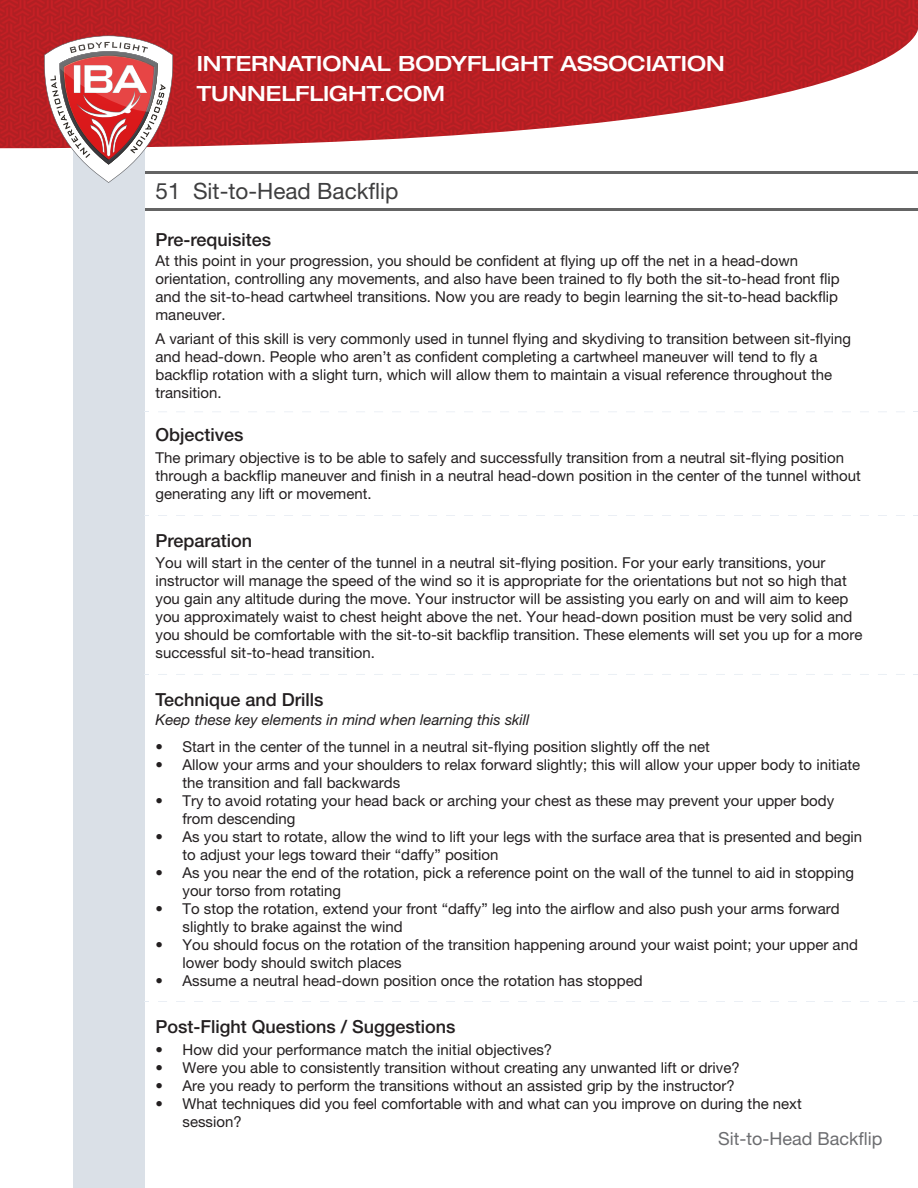
<style>
.page{position:relative;width:918px;height:1188px;background:#fff}
.page>*{position:absolute;margin:0;border:0;box-sizing:border-box;transform-origin:0 0}
.t1{font:22.5px "Helvetica Neue LT Pro";color:#3e3e3f}
.t2{font:500 expanded 21px "Helvetica Neue LT Pro";letter-spacing:-.005em;color:#fff}
.t3{font:500 18px "Helvetica Neue LT Pro";color:#231f20}
.t4{font:18px "Helvetica Neue LT Pro";color:#6c6d70}
.t5{font:15px/18px "Helvetica Neue LT Pro";color:#231f20}
.t6{font:italic 15px "Helvetica Neue LT Pro";color:#231f20}
</style>
<div class="page">
<div style="left:74px;top:0;width:71px;height:1187px;background:#dae0e7"></div>
<img style="left:0;top:0;width:918px;height:148px">
<svg style="left:44px;top:36px;width:129px;height:147px"></svg>
<hr style="left:145px;top:171px;width:773px;height:2px;background:#646464">
<hr style="left:145px;top:208px;width:773px;height:2px;background:#646464">
<h2 class="t2" style="left:197px;top:50px;width:530px">INTERNATIONAL BODYFLIGHT ASSOCIATION</h2>
<h2 class="t2" style="left:197px;top:80px;width:250px">TUNNELFLIGHT.COM</h2>
<h1 class="t1" style="left:156px;top:177px;width:244px">51 Sit-to-Head Backflip</h1>
<p class="t3" style="left:156px;top:229px;width:117px">Pre-requisites</p>
<p class="t5" style="left:156px;top:252px;width:686px">At this point in your progression, you should be confident at flying up off the net in a head-down orientation, controlling any movements, and also have been trained to fly both the sit-to-head front flip and the sit-to-head cartwheel transitions. Now you are ready to begin learning the sit-to-head backflip maneuver.</p>
<p class="t5" style="left:156px;top:330px;width:697px">A variant of this skill is very commonly used in tunnel flying and skydiving to transition between sit-flying and head-down. People who aren’t as confident completing a cartwheel maneuver will tend to fly a backflip rotation with a slight turn, which will allow them to maintain a visual reference throughout the transition.</p>
<p class="t3" style="left:156px;top:424px;width:90px">Objectives</p>
<p class="t5" style="left:156px;top:449px;width:707px">The primary objective is to be able to safely and successfully transition from a neutral sit-flying position through a backflip maneuver and finish in a neutral head-down position in the center of the tunnel without generating any lift or movement.</p>
<p class="t3" style="left:156px;top:530px;width:98px">Preparation</p>
<p class="t5" style="left:156px;top:553px;width:709px">You will start in the center of the tunnel in a neutral sit-flying position. For your early transitions, your instructor will manage the speed of the wind so it is appropriate for the orientations but not so high that you gain any altitude during the move. Your instructor will be assisting you early on and will aim to keep you approximately waist to chest height above the net. Your head-down position must be very solid and you should be comfortable with the sit-to-sit backflip transition. These elements will set you up for a more successful sit-to-head transition.</p>
<p class="t3" style="left:156px;top:689px;width:170px">Technique and Drills</p>
<p class="t5" style="left:156px;top:738px;width:556px">• Start in the center of the tunnel in a neutral sit-flying position slightly off the net</p>
<p class="t5" style="left:183px;top:756px;width:679px;text-indent:-27px">• Allow your arms and your shoulders to relax forward slightly; this will allow your upper body to initiate the transition and fall backwards</p>
<p class="t5" style="left:183px;top:792px;width:653px;text-indent:-27px">• Try to avoid rotating your head back or arching your chest as these may prevent your upper body from descending</p>
<p class="t5" style="left:183px;top:828px;width:681px;text-indent:-27px">• As you start to rotate, allow the wind to lift your legs with the surface area that is presented and begin to adjust your legs toward their “daffy” position</p>
<p class="t5" style="left:183px;top:864px;width:673px;text-indent:-27px">• As you near the end of the rotation, pick a reference point on the wall of the tunnel to aid in stopping your torso from rotating</p>
<p class="t5" style="left:183px;top:900px;width:659px;text-indent:-27px">• To stop the rotation, extend your front “daffy” leg into the airflow and also push your arms forward slightly to brake against the wind</p>
<p class="t5" style="left:183px;top:936px;width:677px;text-indent:-27px">• You should focus on the rotation of the transition happening around your waist point; your upper and lower body should switch places</p>
<p class="t5" style="left:156px;top:972px;width:489px">• Assume a neutral head-down position once the rotation has stopped</p>
<p class="t6" style="left:156px;top:711px;width:375px">Keep these key elements in mind when learning this skill</p>
<p class="t3" style="left:156px;top:1016px;width:302px">Post-Flight Questions / Suggestions</p>
<p class="t5" style="left:156px;top:1041px;width:398px">• How did your performance match the initial objectives?</p>
<p class="t5" style="left:156px;top:1059px;width:586px">• Were you able to consistently transition without creating any unwanted lift or drive?</p>
<p class="t5" style="left:156px;top:1077px;width:581px">• Are you ready to perform the transitions without an assisted grip by the instructor?</p>
<p class="t5" style="left:183px;top:1095px;width:621px;text-indent:-27px">• What techniques did you feel comfortable with and what can you improve on during the next session?</p>
<p class="t4" style="left:718px;top:1128px;width:166px">Sit-to-Head Backflip</p>
</div>
